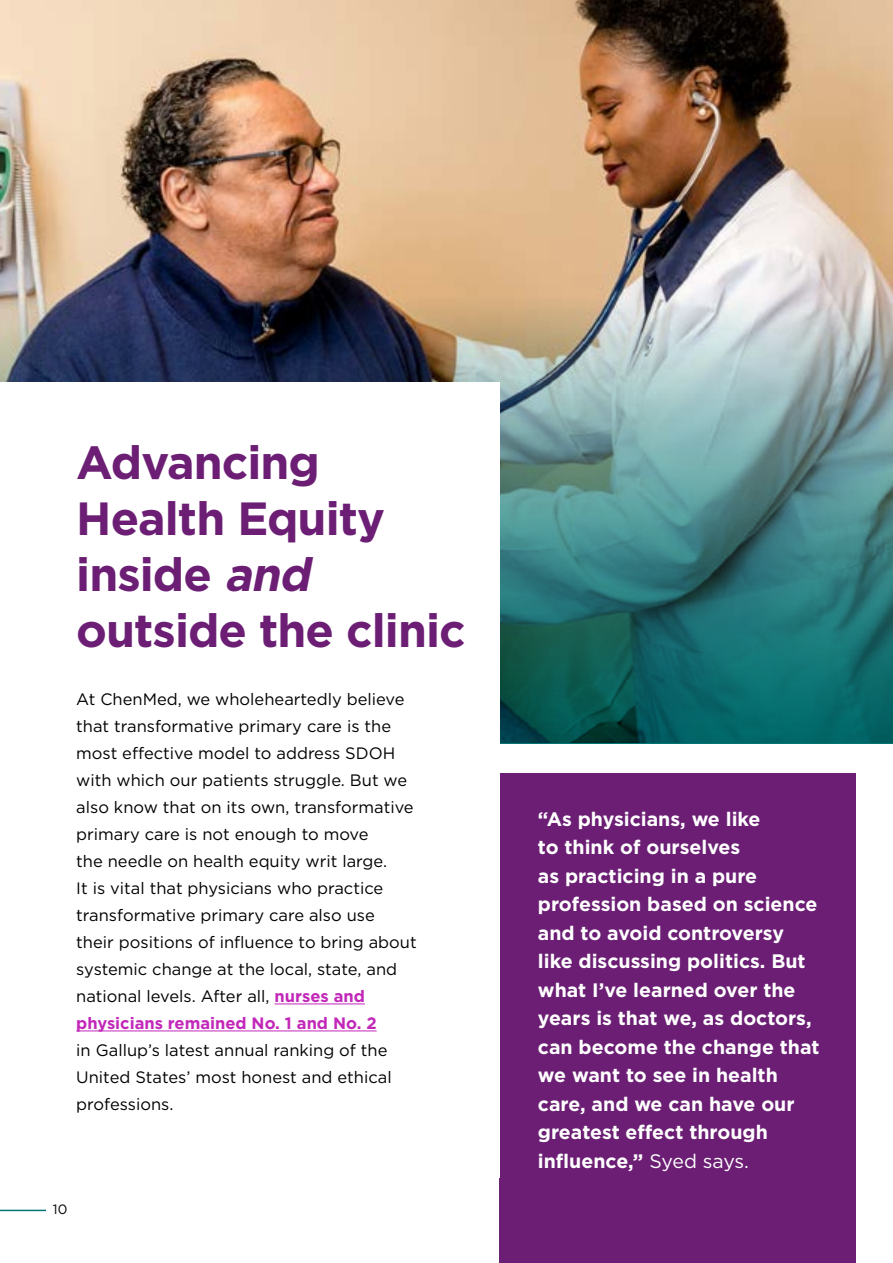
<style>
.page{position:relative;width:893px;height:1263px;background:#fff}
.page>*{position:absolute;margin:0;border:0;box-sizing:border-box;transform-origin:0 0}
.t1{font:700 46.5px/55.8px "Gotham";letter-spacing:-.02em;color:#6b1e74}
.t2{font:700 19.5px/28.5px "Gotham";color:#fff}
.t3{font:16.5px/27px "Gotham";color:#000}
.t4{font:13.5px "Gotham";color:#000}
.s1{font-style:italic}
.s2{font-weight:700;color:#c227b9}
.s3{font-weight:400}
</style>
<div class="page">
<hr style="left:0;top:1210px;width:46px;height:1px;background:#007573">
<img style="left:0;top:0;width:893px;height:744px">
<div style="left:500px;top:774px;width:356px;height:489px;background:#6b1e74"></div>
<div style="left:0;top:382px;width:500px;height:796px;background:#fff"></div>
<hr style="left:275px;top:1003px;width:90px;height:1px;background:#c227b9">
<hr style="left:76px;top:1030px;width:301px;height:1px;background:#c227b9">
<h1 class="t1" style="left:76px;top:435px;width:391px">Advancing<br>Health Equity inside <span class="s1">and </span>outside the clinic</h1>
<p class="t3" style="left:76px;top:685px;width:342px">At ChenMed, we wholeheartedly believe that transformative primary care is the most effective model to address SDOH with which our patients struggle. But we also know that on its own, transformative primary care is not enough to move<br>the needle on health equity writ large.<br>It is vital that physicians who practice transformative primary care also use their positions of influence to bring about systemic change at the local, state, and national levels. After all, <span class="s2">nurses and physicians remained No. 1 and No. 2</span></p>
<p class="t3" style="left:76px;top:1036px;width:317px">in Gallup’s latest annual ranking of the<br>United States’ most honest and ethical professions.</p>
<p class="t4" style="left:53px;top:1201px;width:16px">10</p>
<p class="t2" style="left:538px;top:804px;width:283px">“As physicians, we like<br>to think of ourselves<br>as practicing in a pure profession based on science and to avoid controversy like discussing politics. But what I’ve learned over the years is that we, as doctors, can become the change that we want to see in health care, and we can have our greatest effect through influence,” <span class="s3">Syed says.</span></p>
</div>
